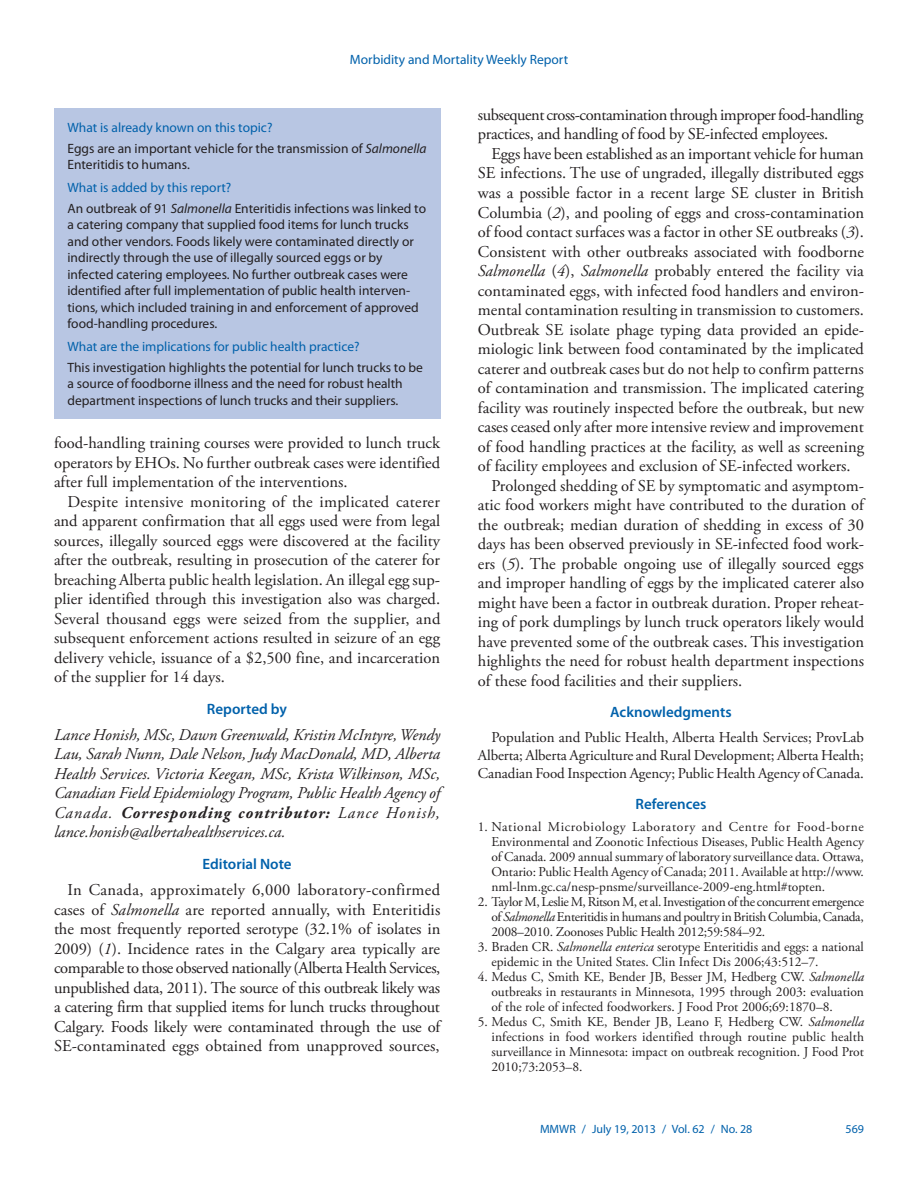
<style>
.page{position:relative;width:918px;height:1188px;background:#fff}
.page>*{position:absolute;margin:0;border:0;box-sizing:border-box;transform-origin:0 0}
.body_copy{font:16.5px/19.5px "Adobe Garamond Pro";color:#231f20;text-align:justify}
.reported_by_text{font:italic 16.5px/19.5px "Adobe Garamond Pro";color:#231f20;text-align:justify}
.body_copy-2{font:16.5px/19.5px "Adobe Garamond Pro";letter-spacing:-.03em;color:#231f20}
.acknowl_text{font:15px/18px "Adobe Garamond Pro";letter-spacing:-.01em;color:#231f20;text-align:justify}
.headline3{font:600 15px "Myriad Pro";color:#0161ab}
.reference_text_1-9{font:13.5px/15px "Adobe Garamond Pro";color:#231f20;text-align:justify}
.fb_answer{font:13.5px/16.5px "Myriad Pro";color:#231f20}
.fb_question{font:13.5px "Myriad Pro";color:#0161ab}
.t1{font:12px "Myriad Pro";color:#0161ab}
.s1{font-style:italic}
.s2{font-weight:700}
</style>
<div class="page">
<div style="left:54px;top:108px;width:386px;height:310px;background:#b8c6e3"></div>
<p class="fb_question" style="left:350px;top:51px;width:220px">Morbidity and Mortality Weekly Report</p>
<p class="fb_question" style="left:68px;top:119px;width:206px">What is already known on this topic?</p>
<p class="fb_answer" style="left:68px;top:140px;width:361px">Eggs are an important vehicle for the transmission of <span class="s1">Salmonella<br></span>Enteritidis to humans.</p>
<p class="fb_question" style="left:68px;top:179px;width:165px">What is added by this report?</p>
<p class="fb_answer" style="left:68px;top:200px;width:360px">An outbreak of 91 <span class="s1">Salmonella</span> Enteritidis infections was linked to a catering company that supplied food items for lunch trucks and other vendors. Foods likely were contaminated directly or indirectly through the use of illegally sourced eggs or by infected catering employees. No further outbreak cases were identified after full implementation of public health interven&shy;tions, which included training in and enforcement of approved food-handling procedures.</p>
<p class="fb_question" style="left:68px;top:338px;width:294px">What are the implications for public health practice?</p>
<p class="fb_answer" style="left:68px;top:359px;width:357px">This investigation highlights the potential for lunch trucks to be a source of foodborne illness and the need for robust health department inspections of lunch trucks and their suppliers.</p>
<p class="body_copy" style="left:54px;top:434px;width:388px">food-handling training courses were provided to lunch truck operators by EHOs. No further outbreak cases were identified after full implementation of the interventions.</p>
<p class="body_copy" style="left:54px;top:492px;width:388px;text-indent:13px">Despite intensive monitoring of the implicated caterer and apparent confirmation that all eggs used were from legal sources, illegally sourced eggs were discovered at the facility after the outbreak, resulting in prosecution of the caterer for breaching Alberta public health legislation. An illegal egg sup&shy;plier identified through this investigation also was charged.<br>Several thousand eggs were seized from the supplier, and subsequent enforcement actions resulted in seizure of an egg delivery vehicle, issuance of a $2,500 fine, and incarceration of the supplier for 14 days.</p>
<p class="headline3" style="left:207px;top:699px;width:82px">Reported by</p>
<p class="reported_by_text" style="left:54px;top:725px;width:388px">Lance Honish, MSc, Dawn Greenwald, Kristin McIntyre, Wendy Lau, Sarah Nunn, Dale Nelson, Judy MacDonald, MD, Alberta Health Services. Victoria Keegan, MSc, Krista Wilkinson, MSc, Canadian Field Epidemiology Program, Public Health Agency of Canada. <span class="s2">Corresponding contributor:</span> Lance Honish, lance.honish@albertahealthservices.ca.</p>
<p class="headline3" style="left:202px;top:854px;width:91px">Editorial Note</p>
<p class="body_copy" style="left:54px;top:881px;width:388px;text-indent:13px">In Canada, approximately 6,000 laboratory-confirmed cases of <span class="s1">Salmonella</span> are reported annually, with Enteritidis the most frequently reported serotype (32.1% of isolates in 2009) (<span class="s1">1</span>). Incidence rates in the Calgary area typically are comparable to those observed nationally (Alberta Health Services, unpublished data, 2011). The source of this outbreak likely was a catering firm that supplied items for lunch trucks throughout Calgary. Foods likely were contaminated through the use of SE-contaminated eggs obtained from unapproved sources,</p>
<p class="body_copy-2" style="left:478px;top:106px;width:387px">subsequent cross-contamination through improper food-handling practices, and handling of food by SE-infected employees.</p>
<p class="body_copy" style="left:478px;top:145px;width:388px;text-indent:13px">Eggs have been established as an important vehicle for human SE infections. The use of ungraded, illegally distributed eggs was a possible factor in a recent large SE cluster in British Columbia (<span class="s1">2</span>), and pooling of eggs and cross-contamination of food contact surfaces was a factor in other SE outbreaks (<span class="s1">3</span>).<br>Consistent with other outbreaks associated with foodborne <span class="s1">Salmonella</span> (<span class="s1">4</span>), <span class="s1">Salmonella</span> probably entered the facility via contaminated eggs, with infected food handlers and environ&shy;mental contamination resulting in transmission to customers.<br>Outbreak SE isolate phage typing data provided an epide&shy;miologic link between food contaminated by the implicated caterer and outbreak cases but do not help to confirm patterns of contamination and transmission. The implicated catering facility was routinely inspected before the outbreak, but new cases ceased only after more intensive review and improvement of food handling practices at the facility, as well as screening of facility employees and exclusion of SE-infected workers.</p>
<p class="body_copy" style="left:478px;top:476px;width:388px;text-indent:13px">Prolonged shedding of SE by symptomatic and asymptom&shy;atic food workers might have contributed to the duration of the outbreak; median duration of shedding in excess of 30 days has been observed previously in SE-infected food work&shy;ers (<span class="s1">5</span>). The probable ongoing use of illegally sourced eggs and improper handling of eggs by the implicated caterer also might have been a factor in outbreak duration. Proper reheat&shy;ing of pork dumplings by lunch truck operators likely would have prevented some of the outbreak cases. This investigation highlights the need for robust health department inspections of these food facilities and their suppliers.</p>
<p class="headline3" style="left:610px;top:702px;width:123px">Acknowledgments</p>
<p class="acknowl_text" style="left:478px;top:728px;width:388px;text-indent:14px">Population and Public Health, Alberta Health Services; ProvLab Alberta; Alberta Agriculture and Rural Development; Alberta Health; Canadian Food Inspection Agency; Public Health Agency of Canada.</p>
<p class="headline3" style="left:636px;top:795px;width:72px">References</p>
<p class="reference_text_1-9" style="left:491px;top:820px;width:374px;text-indent:-14px">1. National Microbiology Laboratory and Centre for Food-borne Environmental and Zoonotic Infectious Diseases, Public Health Agency of Canada. 2009 annual summary of laboratory surveillance data. Ottawa, Ontario: Public Health Agency of Canada; 2011. Available at http://www. nml-lnm.gc.ca/nesp-pnsme/surveillance-2009-eng.html#topten.</p>
<p class="reference_text_1-9" style="left:491px;top:895px;width:374px;text-indent:-14px">2. Taylor M, Leslie M, Ritson M, et al. Investigation of the concurrent emergence of <span class="s1">Salmonella</span> Enteritidis in humans and poultry in British Columbia, Canada, 2008–2010. Zoonoses Public Health 2012;59:584–92.</p>
<p class="reference_text_1-9" style="left:491px;top:940px;width:374px;text-indent:-14px">3. Braden CR. <span class="s1">Salmonella enterica</span> serotype Enteritidis and eggs: a national epidemic in the United States. Clin Infect Dis 2006;43:512–7.</p>
<p class="reference_text_1-9" style="left:491px;top:970px;width:374px;text-indent:-14px">4. Medus C, Smith KE, Bender JB, Besser JM, Hedberg CW. <span class="s1">Salmonella </span>outbreaks in restaurants in Minnesota, 1995 through 2003: evaluation of the role of infected foodworkers. J Food Prot 2006;69:1870–8.</p>
<p class="reference_text_1-9" style="left:491px;top:1015px;width:374px;text-indent:-13px">5. Medus C, Smith KE, Bender JB, Leano F, Hedberg CW. <span class="s1">Salmonella </span>infections in food workers identified through routine public health surveillance in Minnesota: impact on outbreak recognition. J Food Prot 2010;73:2053–8.</p>
<p class="t1" style="left:540px;top:1121px;width:214px">MMWR / July 19, 2013 / Vol. 62 / No. 28</p>
<p class="t1" style="left:846px;top:1121px;width:20px">569</p>
</div>
